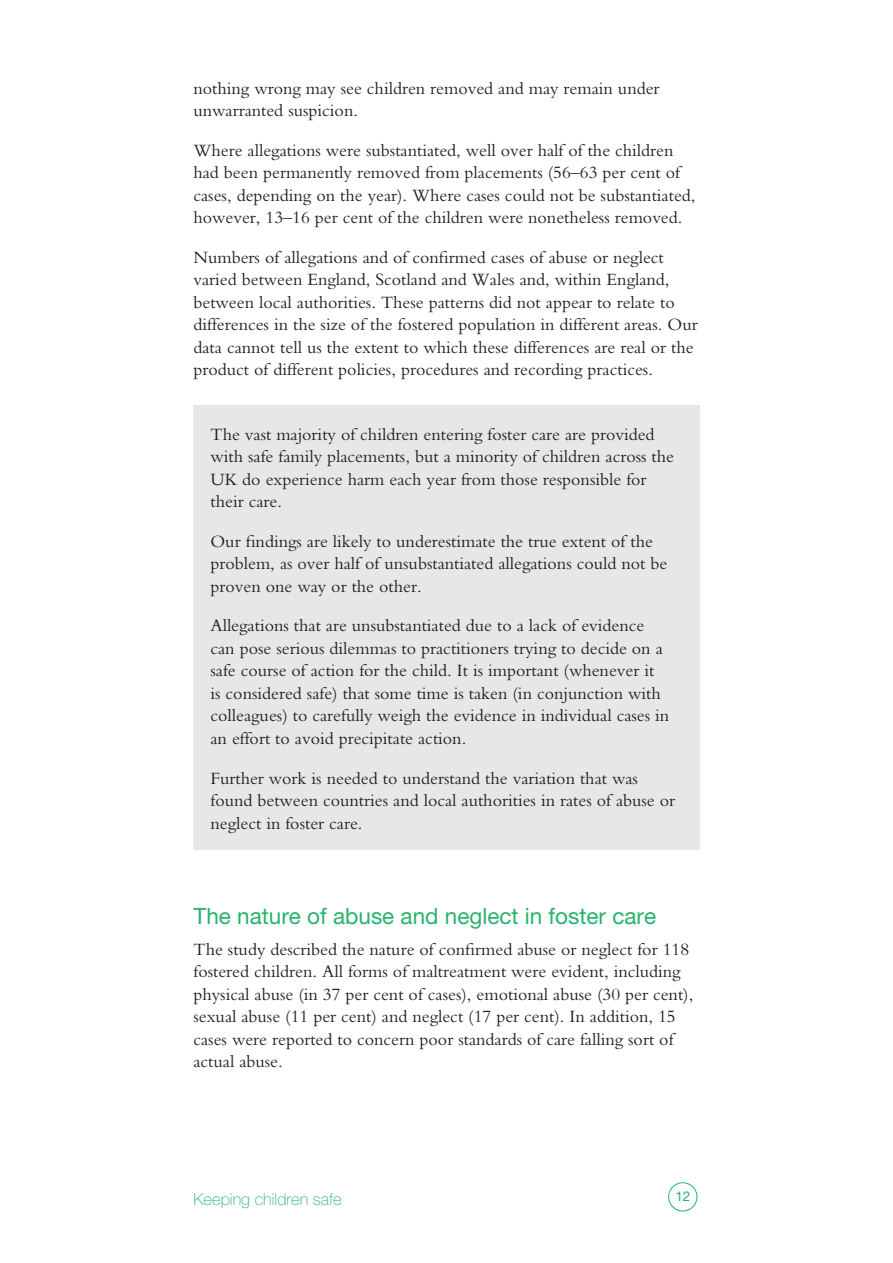
<style>
.page{position:relative;width:893px;height:1263px;background:#fff}
.page>*{position:absolute;margin:0;border:0;box-sizing:border-box;transform-origin:0 0}
.t1{font:22.5px "Helvetica Neue";color:#26b36b}
.t2{font:18px/22.5px "Bembo";color:#231f20}
.t3{font:100 16.5px "Helvetica Neue";color:#26b36b}
.t4{font:13.5px "Helvetica Neue";color:#26b36b}
</style>
<div class="page">
<div style="left:668px;top:1182px;width:29px;height:29px;border:1px solid #26b36b;border-radius:50%"></div>
<div style="left:193px;top:405px;width:506px;height:445px;background:#e6e7e9"></div>
<p class="t2" style="left:193px;top:76px;width:468px">nothing wrong may see children removed and may remain under unwarranted suspicion.</p>
<p class="t2" style="left:193px;top:138px;width:504px">Where allegations were substantiated, well over half of the children had been permanently removed from placements (56–63 per cent of cases, depending on the year). Where cases could not be substantiated, however, 13–16 per cent of the children were nonetheless removed.</p>
<p class="t2" style="left:193px;top:245px;width:506px">Numbers of allegations and of confirmed cases of abuse or neglect varied between England, Scotland and Wales and, within England, between local authorities. These patterns did not appear to relate to differences in the size of the fostered population in different areas. Our data cannot tell us the extent to which these differences are real or the product of different policies, procedures and recording practices.</p>
<p class="t2" style="left:210px;top:423px;width:465px">The vast majority of children entering foster care are provided with safe family placements, but a minority of children across the UK do experience harm each year from those responsible for their care.</p>
<p class="t2" style="left:210px;top:530px;width:458px">Our findings are likely to underestimate the true extent of the problem, as over half of unsubstantiated allegations could not be proven one way or the other.</p>
<p class="t2" style="left:210px;top:614px;width:460px">Allegations that are unsubstantiated due to a lack of evidence can pose serious dilemmas to practitioners trying to decide on a safe course of action for the child. It is important (whenever it<br>is considered safe) that some time is taken (in conjunction with colleagues) to carefully weigh the evidence in individual cases in an effort to avoid precipitate action.</p>
<p class="t2" style="left:210px;top:766px;width:466px">Further work is needed to understand the variation that was found between countries and local authorities in rates of abuse or neglect in foster care.</p>
<p class="t1" style="left:193px;top:902px;width:464px">The nature of abuse and neglect in foster care</p>
<p class="t2" style="left:193px;top:937px;width:501px">The study described the nature of confirmed abuse or neglect for 118 fostered children. All forms of maltreatment were evident, including physical abuse (in 37 per cent of cases), emotional abuse (30 per cent), sexual abuse (11 per cent) and neglect (17 per cent). In addition, 15 cases were reported to concern poor standards of care falling sort of actual abuse.</p>
<p class="t3" style="left:193px;top:1190px;width:150px">Keeping children safe</p>
<p class="t4" style="left:675px;top:1188px;width:17px">12</p>
</div>
